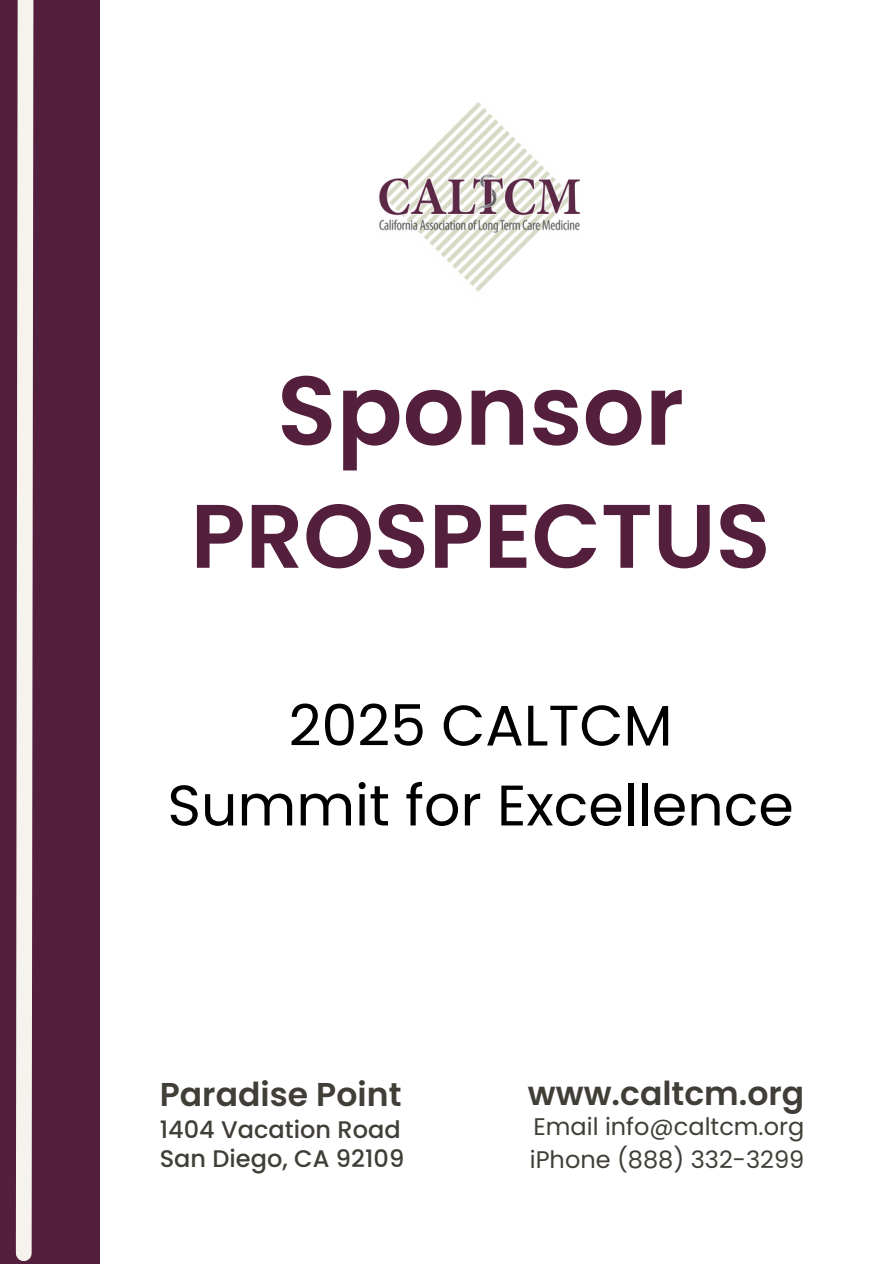
<style>
.page{position:relative;width:894px;height:1264px;background:#fff}
.page>*{position:absolute;margin:0;border:0;box-sizing:border-box;transform-origin:0 0}
.t1{font:600 97.5px "Poppins";color:#541e3d}
.t2{font:600 90px "Poppins";color:#541e3d}
.t3{font:57px/79.8px "Poppins";color:#000;text-align:center}
.t4{font:600 33px "Poppins";color:#403e37}
.t5{font:24px "Poppins";color:#403e37}
.t6{font:500 24px/29.2px "Poppins";color:#403e37}
</style>
<div class="page">
<div style="left:0;top:0;width:100px;height:1263px;background:#541e3d"></div>
<svg style="left:15px;top:0;width:19px;height:1262px;background:#daced0"></svg>
<img style="left:379px;top:102px;width:201px;height:190px">
<p class="t1" style="left:277px;top:342px;width:408px">Sponsor</p>
<p class="t2" style="left:191px;top:473px;width:581px">PROSPECTUS</p>
<h2 class="t3" style="left:167px;top:685px;width:627px">2025 CALTCM<br>Summit for Excellence</h2>
<h4 class="t4" style="left:160px;top:1071px;width:243px">Paradise Point</h4>
<h4 class="t6" style="left:160px;top:1114px;width:246px">1404 Vacation Road<br>San Diego, CA 92109</h4>
<h1 class="t4" style="left:528px;top:1069px;width:278px">www.caltcm.org</h1>
<h3 class="t5" style="left:533px;top:1109px;width:272px">Email info@caltcm.org</h3>
<h5 class="t5" style="left:529px;top:1142px;width:276px">iPhone (888) 332-3299</h5>
</div>
